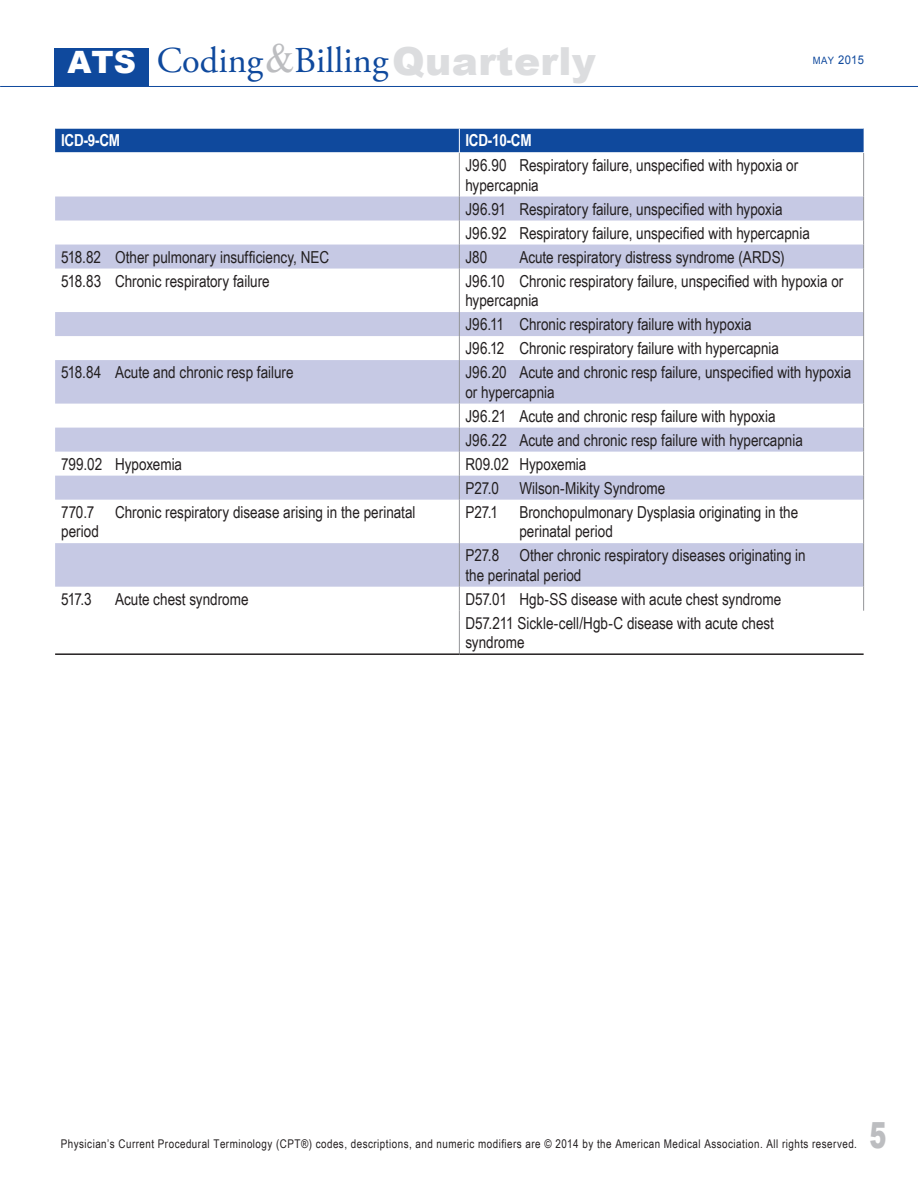
<style>
.page{position:relative;width:918px;height:1188px;background:#fff}
.page>*{position:absolute;margin:0;border:0;box-sizing:border-box;transform-origin:0 0}
.t1{font:36.45px "Adobe Garamond Pro";color:#0f499d}
.t2{font:900 36px "Arial";color:#bcbdc0;scale:.71 1}
.t3{font:16.5px/19.5px "Arial Narrow";color:#231f20}
.t4{font:700 16.5px "Arial Narrow";letter-spacing:-.015em;color:#fff}
.t5{font:12px "Arial Narrow";letter-spacing:.04em;color:#231f20}
.t6{font:12px "Arial";color:#0f499d;scale:.93 1}
.s1{font-family:"Arial";font-weight:900;font-size:30.75px;color:#fff}
.s2{font-family:"Times New Roman";font-size:41.4px;color:#bcbdc0}
.s3{font-family:"Arial";font-weight:900;font-size:38.7px;color:#dcdddf}
.s4{font-size:10.2px}
</style>
<div class="page">
<div style="left:54px;top:49px;width:95px;height:37px;background:#0f499d"></div>
<hr style="left:0;top:86px;width:918px;height:1px;background:#0f499d">
<svg style="left:55px;top:197px;width:808px;height:390px;fill:#c6c9e4"></svg>
<hr style="left:459px;top:611px;width:1px;height:42px;background:#939598">
<hr style="left:55px;top:653px;width:404px;height:2px;background:#231f20">
<hr style="left:459px;top:653px;width:405px;height:2px;background:#231f20">
<hr style="left:459px;top:153px;width:1px;height:44px;background:#939598">
<hr style="left:863px;top:153px;width:1px;height:44px;background:#939598">
<hr style="left:459px;top:269px;width:1px;height:43px;background:#939598">
<hr style="left:863px;top:269px;width:1px;height:43px;background:#939598">
<hr style="left:459px;top:500px;width:1px;height:43px;background:#939598">
<hr style="left:863px;top:500px;width:1px;height:43px;background:#939598">
<svg style="left:459px;top:587px;width:1px;height:24px"></svg>
<svg style="left:863px;top:587px;width:1px;height:24px"></svg>
<svg style="left:459px;top:197px;width:1px;height:72px"></svg>
<svg style="left:863px;top:197px;width:1px;height:72px"></svg>
<svg style="left:459px;top:312px;width:1px;height:48px"></svg>
<svg style="left:863px;top:312px;width:1px;height:48px"></svg>
<hr style="left:459px;top:360px;width:1px;height:44px;background:#939598">
<hr style="left:863px;top:360px;width:1px;height:44px;background:#939598">
<svg style="left:459px;top:404px;width:1px;height:96px"></svg>
<svg style="left:863px;top:404px;width:1px;height:96px"></svg>
<hr style="left:459px;top:543px;width:1px;height:44px;background:#939598">
<hr style="left:863px;top:543px;width:1px;height:44px;background:#939598">
<div style="left:55px;top:128px;width:809px;height:24px;background:#0f499d"></div>
<h1 class="t1" style="left:67px;top:38px;width:530px"><span class="s1">ATS</span> Coding<span class="s2">&amp;</span>Billing<span class="s3">Quarterly</span></h1>
<p class="t6" style="left:813px;top:52px;width:56px"><span class="s4">may</span> 2015</p>
<p class="t4" style="left:61px;top:128px;width:61px">ICD-9-CM</p>
<p class="t4" style="left:465px;top:128px;width:68px">ICD-10-CM</p>
<p class="t3" style="left:465px;top:155px;width:334px">J96.90 Respiratory failure, unspecified with hypoxia or hypercapnia</p>
<p class="t3" style="left:465px;top:196px;width:346px;line-height:24px">J96.91 Respiratory failure, unspecified with hypoxia<br>J96.92 Respiratory failure, unspecified with hypercapnia</p>
<p class="t3" style="left:61px;top:246px;width:270px">518.82 Other pulmonary insufficiency, NEC</p>
<p class="t3" style="left:465px;top:246px;width:24px">J80</p>
<p class="t3" style="left:519px;top:246px;width:267px">Acute respiratory distress syndrome (ARDS)</p>
<p class="t3" style="left:61px;top:270px;width:210px">518.83 Chronic respiratory failure</p>
<p class="t3" style="left:465px;top:270px;width:379px">J96.10 Chronic respiratory failure, unspecified with hypoxia or hypercapnia</p>
<p class="t3" style="left:465px;top:312px;width:315px;line-height:24px">J96.11 Chronic respiratory failure with hypoxia<br>J96.12 Chronic respiratory failure with hypercapnia</p>
<p class="t3" style="left:61px;top:362px;width:234px">518.84 Acute and chronic resp failure</p>
<p class="t3" style="left:465px;top:362px;width:388px">J96.20 Acute and chronic resp failure, unspecified with hypoxia or hypercapnia</p>
<p class="t3" style="left:465px;top:403px;width:339px;line-height:24px">J96.21 Acute and chronic resp failure with hypoxia<br>J96.22 Acute and chronic resp failure with hypercapnia</p>
<p class="t3" style="left:61px;top:453px;width:123px">799.02 Hypoxemia</p>
<p class="t3" style="left:465px;top:451px;width:202px;line-height:24px">R09.02 Hypoxemia<br>P27.0 Wilson-Mikity Syndrome</p>
<p class="t3" style="left:61px;top:501px;width:35px">770.7</p>
<p class="t3" style="left:115px;top:501px;width:302px">Chronic respiratory disease arising in the perinatal</p>
<p class="t3" style="left:61px;top:521px;width:39px">period</p>
<p class="t3" style="left:465px;top:501px;width:34px">P27.1</p>
<p class="t3" style="left:519px;top:501px;width:280px">Bronchopulmonary Dysplasia originating in the perinatal period</p>
<p class="t3" style="left:465px;top:545px;width:342px">P27.8 Other chronic respiratory diseases originating in the perinatal period</p>
<p class="t3" style="left:61px;top:588px;width:32px">517.3</p>
<p class="t3" style="left:115px;top:588px;width:135px">Acute chest syndrome</p>
<p class="t3" style="left:465px;top:586px;width:317px;line-height:24px">D57.01 Hgb-SS disease with acute chest syndrome<br>D57.211 Sickle-cell/Hgb-C disease with acute chest</p>
<p class="t3" style="left:465px;top:632px;width:61px">syndrome</p>
<p class="t5" style="left:61px;top:1134px;width:798px">Physician’s Current Procedural Terminology (CPT®) codes, descriptions, and numeric modifiers are © 2014 by the American Medical Association. All rights reserved.</p>
<h2 class="t2" style="left:870px;top:1109px;width:26px">5</h2>
</div>
